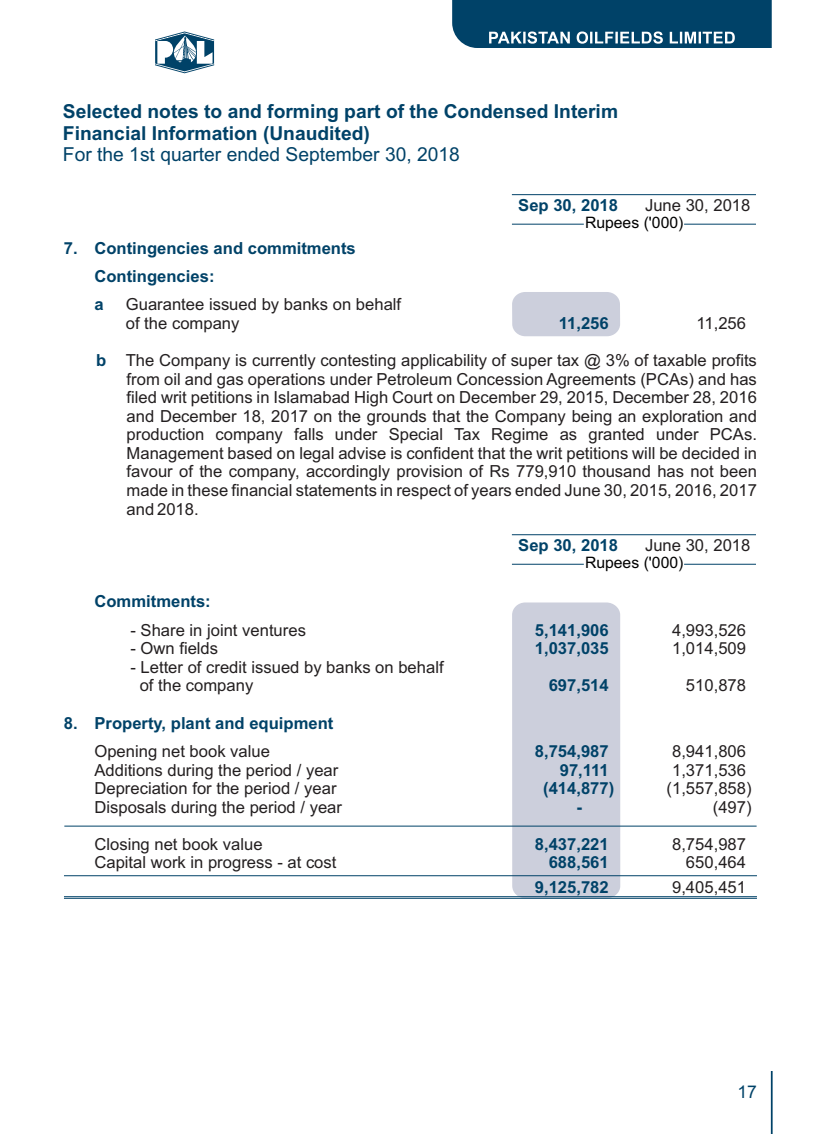
<style>
.page{position:relative;width:819px;height:1134px;background:#fff}
.page>*{position:absolute;margin:0;border:0;box-sizing:border-box;transform-origin:0 0}
.t1{font:700 19.25px/21.5px "Arial";color:#004268}
.t2{font:19.25px "Arial";color:#004268}
.t3{font:17.5px "Arial";color:#004268}
.t4{font:16.62px/18.6px "Arial";color:#231f20}
.t5{font:700 16.62px/28.3px "Arial";color:#004268}
.t6{font:15.75px "Arial";color:#000}
</style>
<div class="page">
<svg style="left:155px;top:32px;width:59px;height:41px"></svg>
<svg style="left:452px;top:0;width:320px;height:48px;background:#175376"></svg>
<hr style="left:771px;top:1071px;width:2px;height:63px;background:#004268">
<div style="left:512px;top:602px;width:108px;height:296px;background:#cccfdc;border-radius:13px"></div>
<div style="left:512px;top:292px;width:108px;height:44px;background:#cccfdc;border-radius:13px"></div>
<hr style="left:64px;top:875px;width:693px;height:1px;background:#004268">
<hr style="left:64px;top:896px;width:693px;height:1px;background:#004268">
<hr style="left:64px;top:898px;width:693px;height:1px;background:#004268">
<hr style="left:64px;top:826px;width:693px;height:1px;background:#004268">
<hr style="left:684px;top:224px;width:72px;height:1px;background:#004268">
<hr style="left:512px;top:224px;width:72px;height:1px;background:#004268">
<hr style="left:512px;top:194px;width:244px;height:1px;background:#004268">
<hr style="left:684px;top:564px;width:72px;height:1px;background:#004268">
<hr style="left:512px;top:564px;width:72px;height:1px;background:#004268">
<hr style="left:512px;top:534px;width:244px;height:1px;background:#004268">
<p class="t1" style="left:63px;top:103px;width:557px">Selected notes to and forming part of the Condensed Interim<br>Financial Information (Unaudited)</p>
<p class="t2" style="left:63px;top:147px;width:398px">For the 1st quarter ended September 30, 2018</p>
<p class="t5" style="left:518px;top:192px;width:101px">Sep 30, 2018</p>
<p class="t4" style="left:645px;top:197px;width:107px">June 30, 2018</p>
<p class="t6" style="left:585px;top:217px;width:100px">Rupees ('000)</p>
<p class="t5" style="left:94px;top:235px;width:263px;text-indent:-30px">7. Contingencies and commitments<br>Contingencies:<br>a</p>
<p class="t4" style="left:126px;top:297px;width:277px">Guarantee issued by banks on behalf of the company</p>
<p class="t4" style="left:697px;top:315px;width:51px">11,256</p>
<p class="t4" style="left:126px;top:352px;width:633px;text-align:justify">The Company is currently contesting applicability of super tax @ 3% of taxable profits from oil and gas operations under Petroleum Concession Agreements (PCAs) and has filed writ petitions in Islamabad High Court on December 29, 2015, December 28, 2016 and December 18, 2017 on the grounds that the Company being an exploration and production company falls under Special Tax Regime as granted under PCAs.<br>Management based on legal advise is confident that the writ petitions will be decided in favour of the company, accordingly provision of Rs 779,910 thousand has not been made in these financial statements in respect of years ended June 30, 2015, 2016, 2017 and 2018.</p>
<p class="t5" style="left:559px;top:310px;width:51px">11,256</p>
<p class="t5" style="left:96px;top:347px;width:12px">b</p>
<p class="t5" style="left:518px;top:533px;width:101px">Sep 30, 2018</p>
<p class="t4" style="left:645px;top:537px;width:107px">June 30, 2018</p>
<p class="t5" style="left:94px;top:589px;width:118px">Commitments:</p>
<p class="t6" style="left:585px;top:557px;width:100px">Rupees ('000)</p>
<p class="t4" style="left:130px;top:622px;width:177px">- Share in joint ventures</p>
<p class="t4" style="left:672px;top:622px;width:75px">4,993,526</p>
<p class="t4" style="left:130px;top:641px;width:89px">- Own fields</p>
<p class="t4" style="left:672px;top:641px;width:75px">1,014,509</p>
<p class="t4" style="left:140px;top:659px;width:306px;text-indent:-9px">- Letter of credit issued by banks on behalf of the company</p>
<p class="t5" style="left:535px;top:622px;width:75px;line-height:18.6px">5,141,906<br>1,037,035</p>
<p class="t5" style="left:549px;top:673px;width:62px">697,514</p>
<p class="t4" style="left:686px;top:678px;width:62px">510,878</p>
<p class="t5" style="left:64px;top:710px;width:271px">8. Property, plant and equipment</p>
<p class="t4" style="left:94px;top:743px;width:177px">Opening net book value</p>
<p class="t4" style="left:672px;top:743px;width:75px">8,941,806</p>
<p class="t4" style="left:94px;top:762px;width:245px">Additions during the period / year</p>
<p class="t4" style="left:672px;top:762px;width:75px">1,371,536</p>
<p class="t4" style="left:94px;top:781px;width:244px">Depreciation for the period / year</p>
<p class="t4" style="left:667px;top:781px;width:87px">(1,557,858)</p>
<p class="t4" style="left:94px;top:799px;width:249px">Disposals during the period / year</p>
<p class="t4" style="left:713px;top:799px;width:40px">(497)</p>
<p class="t4" style="left:94px;top:836px;width:170px">Closing net book value</p>
<p class="t4" style="left:672px;top:836px;width:75px">8,754,987</p>
<p class="t4" style="left:94px;top:855px;width:244px">Capital work in progress - at cost</p>
<p class="t4" style="left:672px;top:852px;width:75px;line-height:24.5px;text-align:right">650,464<br>9,405,451</p>
<p class="t5" style="left:535px;top:738px;width:75px">8,754,987</p>
<p class="t5" style="left:560px;top:757px;width:51px">97,111</p>
<p class="t5" style="left:543px;top:776px;width:73px">(414,877)</p>
<p class="t5" style="left:577px;top:794px;width:7px">-</p>
<p class="t5" style="left:535px;top:836px;width:75px;line-height:18.6px;text-align:right">8,437,221<br>688,561</p>
<p class="t5" style="left:535px;top:874px;width:75px">9,125,782</p>
<p class="t3" style="left:737px;top:1085px;width:21px">17</p>
</div>
